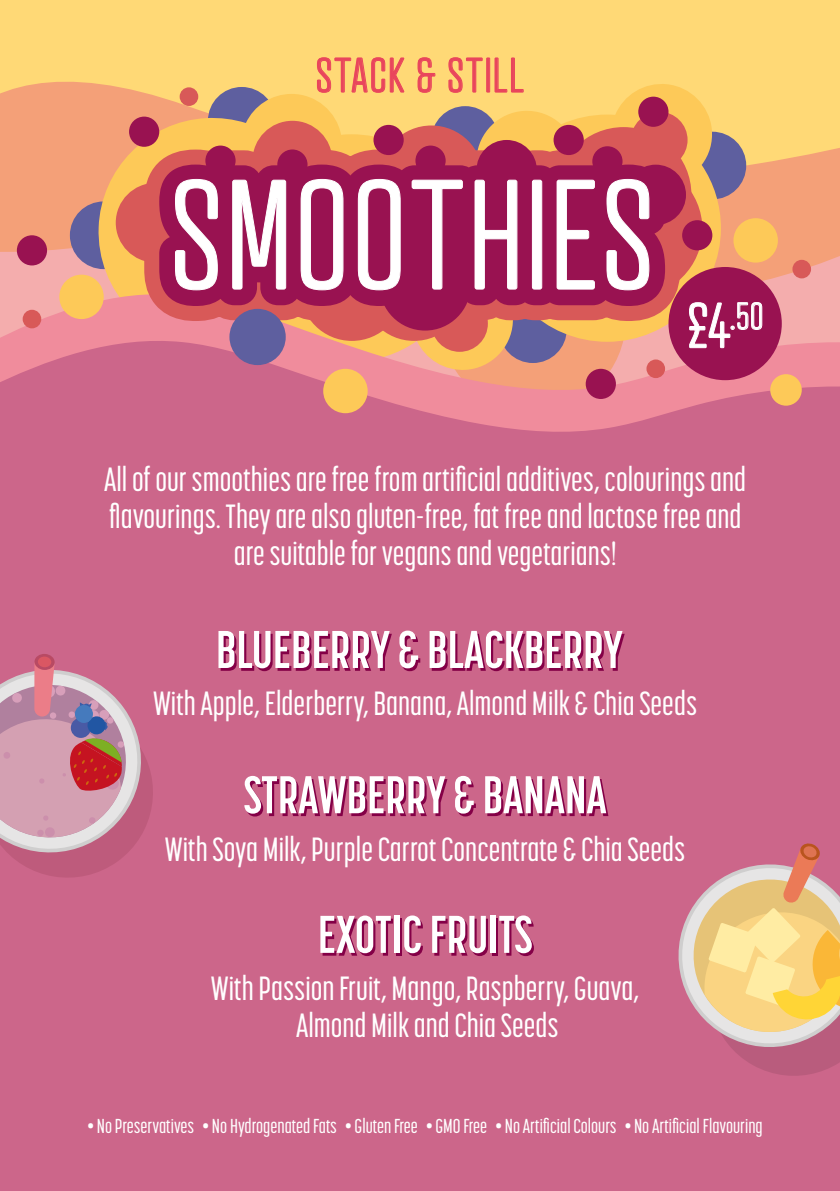
<style>
.page{position:relative;width:840px;height:1191px;background:#fff}
.page>*{position:absolute;margin:0;border:0;box-sizing:border-box;transform-origin:0 0}
.t1{font:300 150.4px "Atrament";letter-spacing:.025em;color:#fff}
.t2{font:700 52.4px "Korolev Compressed";color:#fff}
.t3{font:300 47px "Atrament";letter-spacing:.05em;color:#e9455c}
.t4{font:300 36.6px "Atrament";color:#fff}
.t5{font:500 33.2px/37px "Korolev Compressed";color:#fff;text-align:center}
.t6{font:500 20px "Korolev Compressed";color:#fff}
.s1{font-size:61.8px}
</style>
<div class="page">
<div style="left:0;top:0;width:115px;height:15px;background:#ffd976"></div>
<div style="left:599px;top:0;width:240px;height:15px;background:#ffd976"></div>
<div style="left:115px;top:0;width:484px;height:15px;background:#ffd976"></div>
<svg style="left:0;top:15px;width:839px;height:195px;fill:#ffd976"></svg>
<svg style="left:0;top:210px;width:839px;height:78px;fill:#f4a078"></svg>
<div style="left:678px;top:132px;width:67px;height:67px;background:#5e5f9f;border-radius:50%"></div>
<div style="left:208px;top:87px;width:67px;height:68px;background:#5e5f9f;border-radius:50%"></div>
<div style="left:70px;top:201px;width:67px;height:68px;background:#5e5f9f;border-radius:50%"></div>
<svg style="left:475px;top:82px;width:245px;height:188px"></svg>
<svg style="left:96px;top:94px;width:418px;height:194px"></svg>
<div style="left:116px;top:183px;width:79px;height:80px;background:#d85958;border-radius:50%"></div>
<div style="left:630px;top:112px;width:57px;height:56px;background:#d85958;border-radius:50%"></div>
<div style="left:179px;top:87px;width:19px;height:19px;background:#d85958;border-radius:50%"></div>
<div style="left:252px;top:121px;width:80px;height:79px;background:#d85958;border-radius:50%"></div>
<div style="left:0;top:335px;width:839px;height:856px;background:#cc668a"></div>
<div style="left:379px;top:125px;width:104px;height:104px;background:#d85958;border-radius:50%"></div>
<svg style="left:129px;top:135px;width:577px;height:213px"></svg>
<div style="left:379px;top:239px;width:91px;height:91px;background:#991251;border-radius:50%"></div>
<div style="left:625px;top:165px;width:60px;height:60px;background:#991251;border-radius:50%"></div>
<div style="left:476px;top:140px;width:60px;height:60px;background:#991251;border-radius:50%"></div>
<svg style="left:159px;top:165px;width:505px;height:141px;fill:#991251"></svg>
<svg style="left:175px;top:179px;width:43px;height:111px"></svg>
<svg style="left:232px;top:180px;width:54px;height:109px"></svg>
<svg style="left:300px;top:179px;width:43px;height:111px"></svg>
<svg style="left:357px;top:179px;width:43px;height:111px"></svg>
<svg style="left:411px;top:180px;width:51px;height:109px"></svg>
<svg style="left:474px;top:180px;width:43px;height:109px"></svg>
<div style="left:532px;top:180px;width:9px;height:109px;border:1px solid #fff;border-radius:2px"></div>
<svg style="left:556px;top:180px;width:38px;height:109px"></svg>
<svg style="left:606px;top:179px;width:43px;height:111px"></svg>
<div style="left:681px;top:220px;width:31px;height:30px;background:#991251;border-radius:50%"></div>
<div style="left:585px;top:369px;width:30px;height:30px;background:#991251;border-radius:50%"></div>
<div style="left:129px;top:117px;width:30px;height:30px;background:#991251;border-radius:50%"></div>
<div style="left:415px;top:146px;width:30px;height:30px;background:#991251;border-radius:50%"></div>
<div style="left:205px;top:146px;width:30px;height:30px;background:#991251;border-radius:50%"></div>
<div style="left:638px;top:97px;width:30px;height:30px;background:#991251;border-radius:50%"></div>
<div style="left:553px;top:125px;width:30px;height:30px;background:#991251;border-radius:50%"></div>
<div style="left:373px;top:125px;width:30px;height:30px;background:#991251;border-radius:50%"></div>
<div style="left:592px;top:146px;width:30px;height:30px;background:#991251;border-radius:50%"></div>
<div style="left:277px;top:149px;width:30px;height:31px;background:#991251;border-radius:50%"></div>
<div style="left:17px;top:235px;width:30px;height:30px;background:#991251;border-radius:50%"></div>
<div style="left:733px;top:218px;width:44px;height:45px;background:#fdc958;border-radius:50%"></div>
<div style="left:668px;top:267px;width:113px;height:113px;background:#991251;border-radius:50%"></div>
<div style="left:59px;top:275px;width:45px;height:44px;background:#fdc958;border-radius:50%"></div>
<div style="left:323px;top:369px;width:44px;height:44px;background:#fdc958;border-radius:50%"></div>
<div style="left:769px;top:374px;width:32px;height:32px;background:#fdc958;border-radius:50%"></div>
<div style="left:229px;top:309px;width:56px;height:56px;background:#5e5f9f;border-radius:50%"></div>
<div style="left:646px;top:359px;width:18px;height:19px;background:#d85958;border-radius:50%"></div>
<div style="left:792px;top:260px;width:18px;height:18px;background:#d85958;border-radius:50%"></div>
<div style="left:23px;top:310px;width:18px;height:18px;background:#d85958;border-radius:50%"></div>
<svg style="left:667px;top:842px;width:172px;height:233px"></svg>
<svg style="left:0;top:654px;width:156px;height:223px"></svg>
<svg style="left:34px;top:653px;width:21px;height:17px"></svg>
<div style="left:38px;top:656px;width:13px;height:11px;background:#da5763;border-radius:50%"></div>
<svg style="left:317px;top:57px;width:87px;height:36px"></svg>
<svg style="left:417px;top:57px;width:18px;height:36px"></svg>
<svg style="left:448px;top:57px;width:34px;height:36px"></svg>
<div style="left:486px;top:58px;width:3px;height:34px;border:1px solid #e9455c"></div>
<svg style="left:494px;top:57px;width:29px;height:36px"></svg>
<svg style="left:689px;top:302px;width:72px;height:46px"></svg>
<h3 class="t3" style="left:315px;top:47px;width:209px">STACK &amp; STILL</h3>
<h1 class="t1" style="left:169px;top:145px;width:486px">SMOOTHIES</h1>
<p class="t4" style="left:686px;top:294px;width:78px"><span class="s1">£4</span>.50</p>
<p class="t5" style="left:104px;top:461px;width:643px">All of our smoothies are free from artificial additives, colourings and flavourings. They are also gluten-free, fat free and lactose free and are suitable for vegans and vegetarians!</p>
<h2 class="t2" style="left:216px;top:621px;width:408px">BLUEBERRY &amp; BLACKBERRY</h2>
<p class="t5" style="left:153px;top:685px;width:545px">With Apple, Elderberry, Banana, Almond Milk &amp; Chia Seeds</p>
<h2 class="t2" style="left:243px;top:766px;width:364px">STRAWBERRY &amp; BANANA</h2>
<p class="t5" style="left:165px;top:830px;width:521px">With Soya Milk, Purple Carrot Concentrate &amp; Chia Seeds</p>
<h2 class="t2" style="left:317px;top:905px;width:216px">EXOTIC FRUITS</h2>
<p class="t5" style="left:211px;top:970px;width:429px">With Passion Fruit, Mango, Raspberry, Guava,<br>Almond Milk and Chia Seeds</p>
<p class="t6" style="left:87px;top:1115px;width:676px">• No Preservatives • No Hydrogenated Fats • Gluten Free • GMO Free • No Artificial Colours • No Artificial Flavouring</p>
</div>
